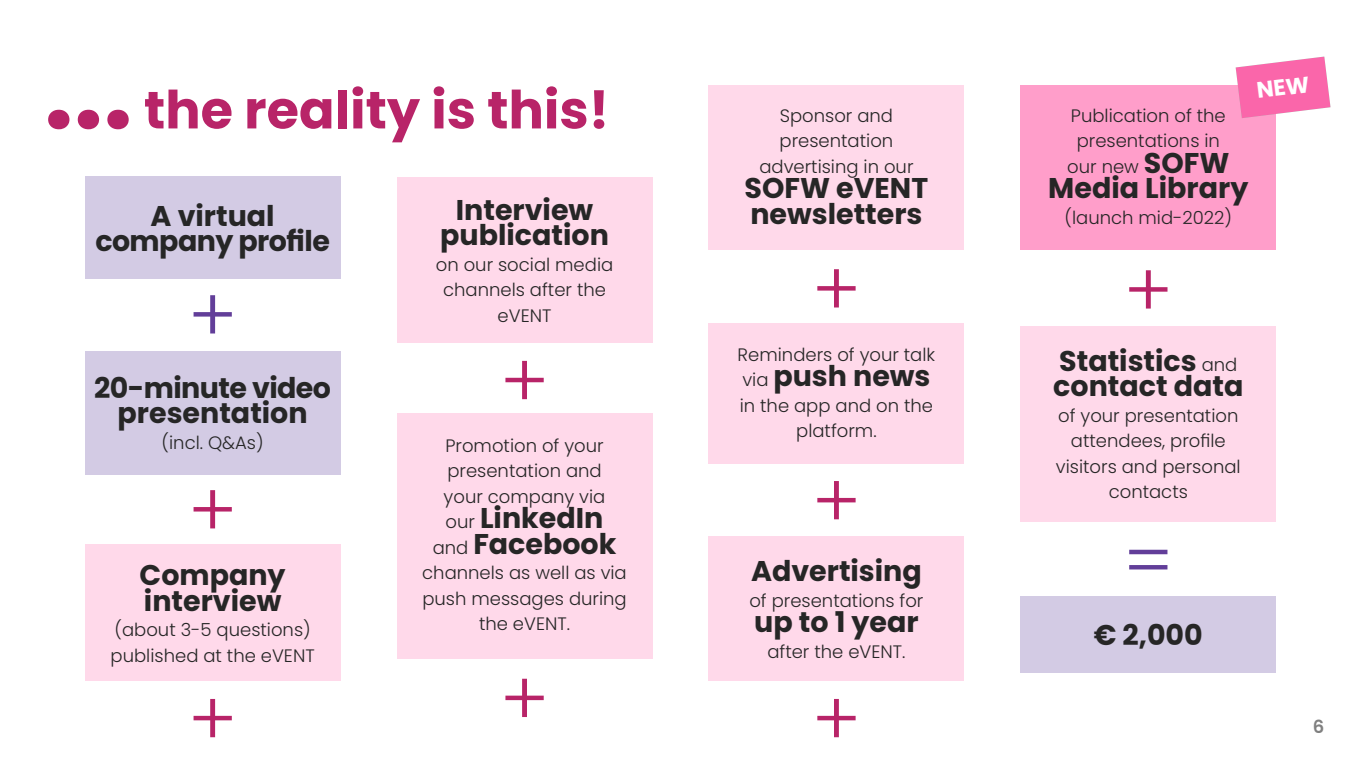
<style>
.page{position:relative;width:1361px;height:766px;background:#fff}
.page>*{position:absolute;margin:0;border:0;box-sizing:border-box;transform-origin:0 0}
.t1{font:300 75px "Poppins";color:#b82468}
.t2{font:300 75px "Poppins";color:#623e99}
.t3{font:700 52.5px "Poppins";color:#b82468}
.t4{font:700 28.5px/25.5px "Poppins";color:#262626;text-align:center}
.t5{font:700 28.5px/25.5px "Poppins";letter-spacing:-.02em;color:#262626;text-align:center}
.t6{font:300 18px/25.5px "Poppins";color:#262626;text-align:center}
.t7{font:600 18px "Poppins";color:#808080}
.s1{font-size:105px}
.s2{font-weight:300;font-size:18px}
.s3{font-weight:700;font-size:28.5px}
</style>
<div class="page">
<div style="left:1020px;top:595px;width:256px;height:77px;background:#d3cbe4"></div>
<div style="left:85px;top:177px;width:255px;height:102px;background:#d3cbe4"></div>
<div style="left:85px;top:351px;width:255px;height:123px;background:#d3cbe4"></div>
<div style="left:1020px;top:326px;width:256px;height:195px;background:#ffd9ea"></div>
<div style="left:397px;top:412px;width:255px;height:246px;background:#ffd9ea"></div>
<div style="left:709px;top:85px;width:255px;height:165px;background:#ffd9ea"></div>
<div style="left:1020px;top:85px;width:256px;height:165px;background:#ff9eca"></div>
<div style="left:709px;top:323px;width:255px;height:141px;background:#ffd9ea"></div>
<div style="left:709px;top:536px;width:255px;height:144px;background:#ffd9ea"></div>
<div style="left:85px;top:544px;width:255px;height:136px;background:#ffd9ea"></div>
<div style="left:397px;top:177px;width:255px;height:166px;background:#ffd9ea"></div>
<svg style="left:1235px;top:57px;width:95px;height:61px"></svg>
<h2 class="t3" style="left:44px;top:80px;width:567px"><span class="s1">...</span> the reality is this!</h2>
<h3 class="t5" style="left:95px;top:203px;width:236px">A virtual company profile</h3>
<h1 class="t2" style="left:188px;top:272px;width:51px">+</h1>
<h3 class="t4" style="left:94px;top:375px;width:238px">20-minute video presentation</h3>
<p class="t6" style="left:162px;top:430px;width:104px">(incl. Q&amp;As)</p>
<h1 class="t1" style="left:188px;top:467px;width:51px">+</h1>
<h3 class="t4" style="left:140px;top:562px;width:147px;text-align:left">Company interview</h3>
<p class="t6" style="left:111px;top:617px;width:206px;text-align:left">(about 3-5 questions) published at the eVENT</p>
<h1 class="t1" style="left:188px;top:675px;width:51px">+</h1>
<h3 class="t4" style="left:440px;top:197px;width:170px">Interview publication</h3>
<p class="t6" style="left:436px;top:251px;width:179px">on our social media channels after the eVENT</p>
<h1 class="t1" style="left:500px;top:338px;width:51px">+</h1>
<p class="t6" style="left:444px;top:432px;width:163px;text-align:left">Promotion of your presentation and your company via</p>
<h3 class="t4" style="left:433px;top:505px;width:185px"><span class="s2">our</span> LinkedIn <span class="s2">and</span> Facebook</h3>
<p class="t6" style="left:422px;top:560px;width:206px">channels as well as via push messages during the eVENT.</p>
<h1 class="t1" style="left:500px;top:655px;width:51px">+</h1>
<p class="t6" style="left:759px;top:103px;width:156px">Sponsor and presentation advertising in our</p>
<h3 class="t4" style="left:744px;top:176px;width:185px;text-align:left">SOFW eVENT newsletters</h3>
<h1 class="t1" style="left:812px;top:246px;width:51px">+</h1>
<p class="t6" style="left:737px;top:342px;width:199px">Reminders of your talk</p>
<h3 class="t4" style="left:742px;top:363px;width:190px"><span class="s2">via</span> push news</h3>
<p class="t6" style="left:740px;top:393px;width:195px">in the app and on the platform.</p>
<h1 class="t1" style="left:812px;top:458px;width:51px">+</h1>
<h3 class="t4" style="left:751px;top:558px;width:172px">Advertising</h3>
<p class="t6" style="left:749px;top:587px;width:176px">of presentations for</p>
<h3 class="t4" style="left:754px;top:609px;width:166px">up to 1 year</h3>
<p class="t6" style="left:767px;top:638px;width:140px">after the eVENT.</p>
<h1 class="t1" style="left:812px;top:675px;width:51px">+</h1>
<p class="t6" style="left:1067px;top:103px;width:164px">Publication of the presentations in our new <span class="s3">SOFW</span></p>
<h3 class="t4" style="left:1048px;top:176px;width:201px">Media Library</h3>
<p class="t6" style="left:1064px;top:205px;width:169px">(launch mid-2022)</p>
<h1 class="t1" style="left:1123px;top:247px;width:51px">+</h1>
<h3 class="t4" style="left:1053px;top:348px;width:192px;text-align:left">Statistics <span class="s2">and </span>contact data</h3>
<p class="t6" style="left:1056px;top:402px;width:186px">of your presentation attendees, profile visitors and personal contacts</p>
<h1 class="t2" style="left:1123px;top:517px;width:52px">=</h1>
<h3 class="t4" style="left:1094px;top:622px;width:110px">€ 2,000</h3>
<p class="t7" style="left:1312px;top:716px;width:13px">6</p>
</div>
